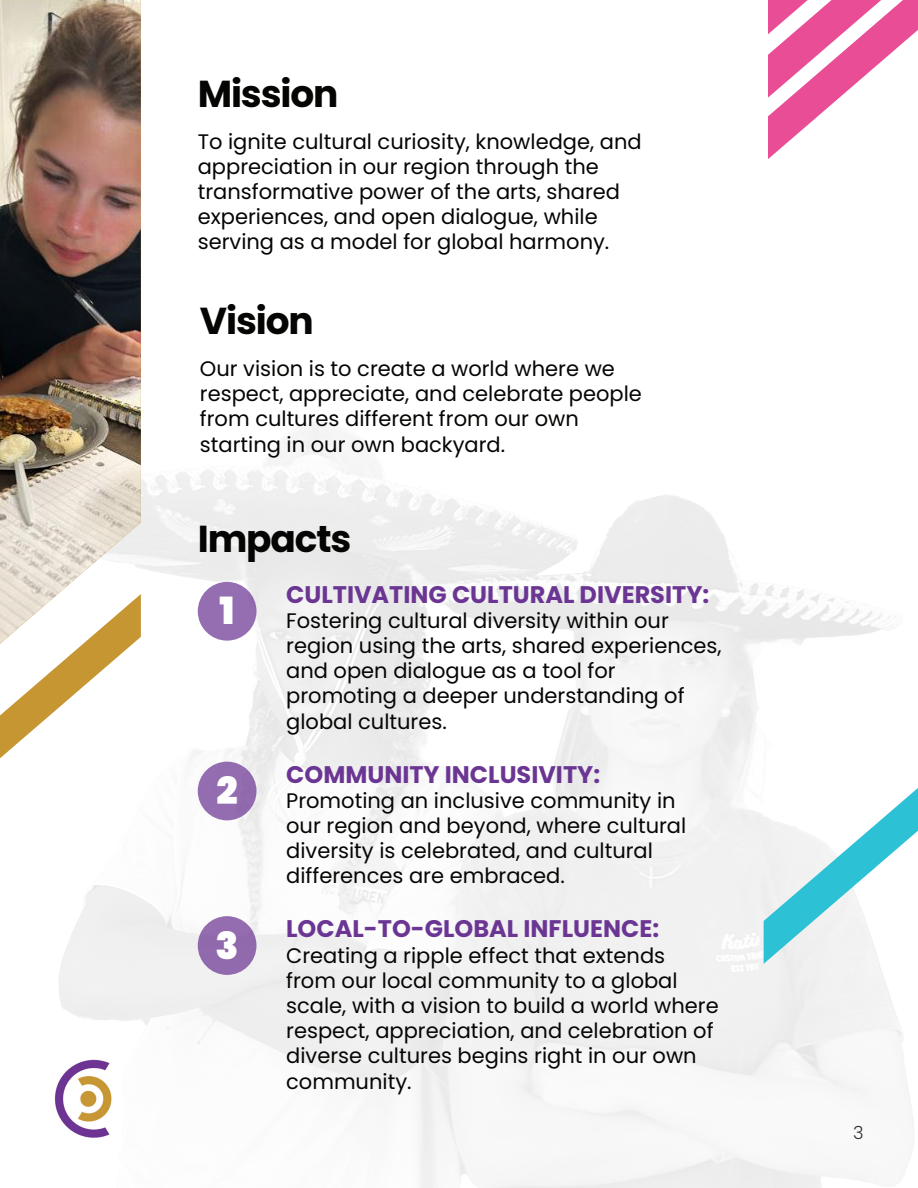
<style>
.page{position:relative;width:918px;height:1188px;background:#fff}
.page>*{position:absolute;margin:0;border:0;box-sizing:border-box;transform-origin:0 0}
.t1{font:700 37.5px "Poppins";letter-spacing:-.03em;color:#050503}
.t2{font:900 37.5px "Poppins";color:#fff}
.t3{font:700 24px "Poppins";color:#6b3693}
.t4{font:21px/25.2px "Poppins";color:#050503}
.t5{font:300 18px "Poppins";color:#231f20}
</style>
<div class="page">
<svg style="left:768px;top:0;width:150px;height:159px"></svg>
<svg style="left:0;top:644px;width:133px;height:114px"></svg>
<img style="left:0;top:0;width:141px;height:644px">
<img style="left:53px;top:1059px;width:60px;height:80px">
<svg style="left:764px;top:788px;width:154px;height:176px"></svg>
<div style="left:198px;top:582px;width:59px;height:59px;background:#946eb1;border-radius:50%"></div>
<div style="left:198px;top:762px;width:59px;height:58px;background:#936db0;border-radius:50%"></div>
<div style="left:198px;top:916px;width:59px;height:59px;background:#906aad;border-radius:50%"></div>
<h1 class="t1" style="left:198px;top:72px;width:142px">Mission</h1>
<p class="t4" style="left:198px;top:129px;width:445px">To ignite cultural curiosity, knowledge, and appreciation in our region through the transformative power of the arts, shared experiences, and open dialogue, while serving as a model for global harmony.</p>
<h1 class="t1" style="left:200px;top:300px;width:115px">Vision</h1>
<p class="t4" style="left:200px;top:356px;width:444px">Our vision is to create a world where we respect, appreciate, and celebrate people from cultures different from our own starting in our own backyard.</p>
<h1 class="t1" style="left:198px;top:517px;width:155px">Impacts</h1>
<h1 class="t2" style="left:220px;top:589px;width:16px">1</h1>
<h1 class="t2" style="left:216px;top:769px;width:23px">2</h1>
<h1 class="t2" style="left:215px;top:924px;width:25px">3</h1>
<p class="t3" style="left:286px;top:580px;width:425px">CULTIVATING CULTURAL DIVERSITY:</p>
<p class="t4" style="left:286px;top:608px;width:437px">Fostering cultural diversity within our region using the arts, shared experiences, and open dialogue as a tool for promoting a deeper understanding of global cultures.</p>
<p class="t3" style="left:286px;top:760px;width:315px">COMMUNITY INCLUSIVITY:</p>
<p class="t4" style="left:286px;top:788px;width:402px">Promoting an inclusive community in our region and beyond, where cultural diversity is celebrated, and cultural differences are embraced.</p>
<p class="t3" style="left:286px;top:915px;width:375px">LOCAL-TO-GLOBAL INFLUENCE:</p>
<p class="t4" style="left:286px;top:943px;width:434px">Creating a ripple effect that extends from our local community to a global scale, with a vision to build a world where respect, appreciation, and celebration of diverse cultures begins right in our own community.</p>
<p class="t5" style="left:853px;top:1122px;width:12px">3</p>
</div>
